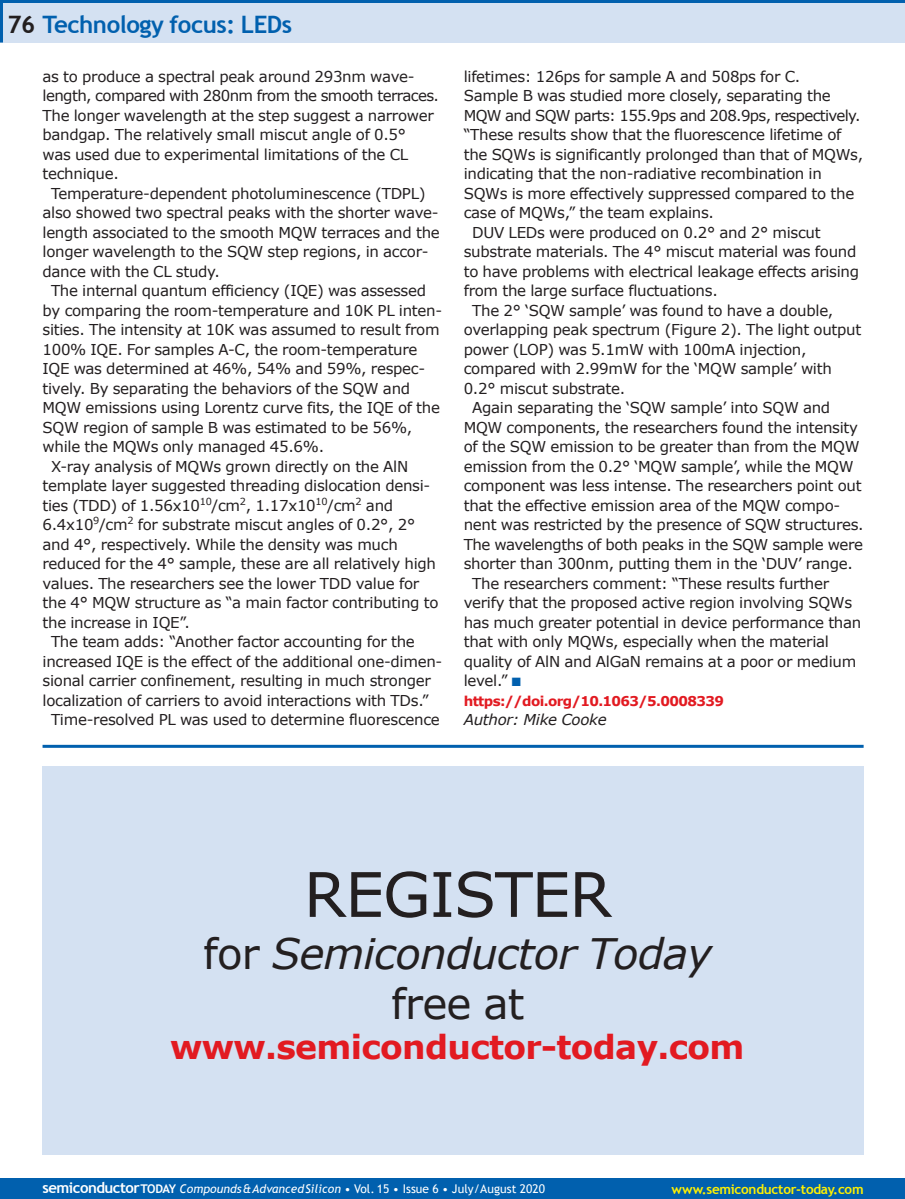
<style>
.page{position:relative;width:905px;height:1199px;background:#fff}
.page>*{position:absolute;margin:0;border:0;box-sizing:border-box;transform-origin:0 0}
.t1{font:61.5px "Verdana";letter-spacing:-.02em;color:#231f20}
.t2{font:italic 42px/49.5px "Verdana";letter-spacing:-.02em;color:#231f20;text-align:center}
.t3{font:700 33px "Verdana";letter-spacing:-.02em;color:#e21a21}
.t4{font:700 24px "Trebuchet MS";letter-spacing:-.02em;color:#0160ae}
.t5{font:15px "Verdana";letter-spacing:-.02em;color:#231f20}
.t6{font:15px "Verdana";letter-spacing:-.04em;color:#231f20}
.t7{font:15px "Verdana";letter-spacing:-.045em;color:#231f20}
.t8{font:italic 15px "Verdana";letter-spacing:-.02em;color:#231f20}
.t9{font:700 13.5px "Verdana";letter-spacing:-.045em;color:#e21a21}
.t10{font:700 13.5px "Trebuchet MS";letter-spacing:-.02em;color:#fff101}
.t11{font:12px "Trebuchet MS";letter-spacing:.005em;color:#fff}
.s1{color:#231f20}
.s2{color:#0160ae}
.s3{font-style:normal}
.s4{font-weight:700;font-size:15px}
.s5{font-weight:700}
.s6{font-style:italic}
</style>
<div class="page">
<div style="left:0;top:0;width:904px;height:43px;background:#d4e1f2"></div>
<hr style="left:0;top:0;width:3px;height:43px;background:#0160ae">
<hr style="left:0;top:0;width:904px;height:3px;background:#0160ae">
<div style="left:0;top:1178px;width:904px;height:20px;background:#0160ae"></div>
<div style="left:43px;top:766px;width:820px;height:388px;background:#d4e1f2"></div>
<hr style="left:43px;top:745px;width:820px;height:3px;background:#0160ae">
<p class="t4" style="left:7px;top:10px;width:286px"><span class="s1">76</span> Technology focus: LEDs</p>
<p class="t5" style="left:43px;top:66px;width:373px">as to produce a spectral peak around 293nm wave-</p>
<p class="t6" style="left:43px;top:86px;width:398px">length, compared with 280nm from the smooth terraces.</p>
<p class="t5" style="left:43px;top:105px;width:393px">The longer wavelength at the step suggest a narrower</p>
<p class="t5" style="left:43px;top:125px;width:365px">bandgap. The relatively small miscut angle of 0.5°</p>
<p class="t5" style="left:43px;top:144px;width:367px">was used due to experimental limitations of the CL</p>
<p class="t5" style="left:43px;top:164px;width:78px">technique.</p>
<p class="t5" style="left:51px;top:183px;width:376px">Temperature-dependent photoluminescence (TDPL)</p>
<p class="t5" style="left:43px;top:203px;width:397px">also showed two spectral peaks with the shorter wave-</p>
<p class="t5" style="left:43px;top:222px;width:399px">length associated to the smooth MQW terraces and the</p>
<p class="t5" style="left:43px;top:242px;width:387px">longer wavelength to the SQW step regions, in accor-</p>
<p class="t5" style="left:43px;top:261px;width:179px">dance with the CL study.</p>
<p class="t5" style="left:51px;top:281px;width:376px">The internal quantum efficiency (IQE) was assessed</p>
<p class="t5" style="left:43px;top:300px;width:401px">by comparing the room-temperature and 10K PL inten-</p>
<p class="t5" style="left:43px;top:320px;width:398px">sities. The intensity at 10K was assumed to result from</p>
<p class="t5" style="left:43px;top:339px;width:376px">100% IQE. For samples A-C, the room-temperature</p>
<p class="t5" style="left:43px;top:359px;width:384px">IQE was determined at 46%, 54% and 59%, respec-</p>
<p class="t5" style="left:43px;top:378px;width:369px">tively. By separating the behaviors of the SQW and</p>
<p class="t5" style="left:43px;top:398px;width:399px">MQW emissions using Lorentz curve fits, the IQE of the</p>
<p class="t5" style="left:43px;top:417px;width:371px">SQW region of sample B was estimated to be 56%,</p>
<p class="t5" style="left:43px;top:437px;width:283px">while the MQWs only managed 45.6%.</p>
<p class="t5" style="left:51px;top:456px;width:359px">X-ray analysis of MQWs grown directly on the AlN</p>
<p class="t5" style="left:43px;top:476px;width:389px">template layer suggested threading dislocation densi-</p>
<p class="t5" style="left:43px;top:495px;width:352px">ties (TDD) of 1.56x10<sup>10</sup>/cm<sup>2</sup>, 1.17x10<sup>10</sup>/cm<sup>2</sup> and</p>
<p class="t5" style="left:43px;top:515px;width:374px">6.4x10<sup>9</sup>/cm<sup>2</sup> for substrate miscut angles of 0.2°, 2°</p>
<p class="t5" style="left:43px;top:534px;width:357px">and 4°, respectively. While the density was much</p>
<p class="t5" style="left:43px;top:554px;width:395px">reduced for the 4° sample, these are all relatively high</p>
<p class="t5" style="left:43px;top:573px;width:378px">values. The researchers see the lower TDD value for</p>
<p class="t5" style="left:43px;top:593px;width:397px">the 4° MQW structure as “a main factor contributing to</p>
<p class="t5" style="left:43px;top:612px;width:149px">the increase in IQE”.</p>
<p class="t5" style="left:51px;top:632px;width:365px">The team adds: “Another factor accounting for the</p>
<p class="t5" style="left:43px;top:651px;width:401px">increased IQE is the effect of the additional one-dimen-</p>
<p class="t5" style="left:43px;top:671px;width:390px">sional carrier confinement, resulting in much stronger</p>
<p class="t5" style="left:43px;top:690px;width:388px">localization of carriers to avoid interactions with TDs.”</p>
<p class="t5" style="left:51px;top:710px;width:390px">Time-resolved PL was used to determine fluorescence</p>
<p class="t5" style="left:463px;top:66px;width:338px">lifetimes: 126ps for sample A and 508ps for C.</p>
<p class="t5" style="left:463px;top:86px;width:368px">Sample B was studied more closely, separating the</p>
<p class="t7" style="left:463px;top:105px;width:398px">MQW and SQW parts: 155.9ps and 208.9ps, respectively.</p>
<p class="t5" style="left:463px;top:125px;width:379px">“These results show that the fluorescence lifetime of</p>
<p class="t5" style="left:463px;top:144px;width:401px">the SQWs is significantly prolonged than that of MQWs,</p>
<p class="t5" style="left:463px;top:164px;width:359px">indicating that the non-radiative recombination in</p>
<p class="t5" style="left:463px;top:183px;width:392px">SQWs is more effectively suppressed compared to the</p>
<p class="t5" style="left:463px;top:203px;width:252px">case of MQWs,” the team explains.</p>
<p class="t5" style="left:472px;top:222px;width:350px">DUV LEDs were produced on 0.2° and 2° miscut</p>
<p class="t5" style="left:463px;top:242px;width:394px">substrate materials. The 4° miscut material was found</p>
<p class="t5" style="left:463px;top:261px;width:397px">to have problems with electrical leakage effects arising</p>
<p class="t5" style="left:463px;top:281px;width:255px">from the large surface fluctuations.</p>
<p class="t5" style="left:472px;top:300px;width:363px">The 2° ‘SQW sample’ was found to have a double,</p>
<p class="t5" style="left:463px;top:320px;width:399px">overlapping peak spectrum (Figure 2). The light output</p>
<p class="t5" style="left:463px;top:339px;width:344px">power (LOP) was 5.1mW with 100mA injection,</p>
<p class="t5" style="left:463px;top:359px;width:369px">compared with 2.99mW for the ‘MQW sample’ with</p>
<p class="t5" style="left:463px;top:378px;width:163px">0.2° miscut substrate.</p>
<p class="t5" style="left:472px;top:398px;width:359px">Again separating the ‘SQW sample’ into SQW and</p>
<p class="t5" style="left:463px;top:417px;width:396px">MQW components, the researchers found the intensity</p>
<p class="t5" style="left:463px;top:437px;width:397px">of the SQW emission to be greater than from the MQW</p>
<p class="t5" style="left:463px;top:456px;width:391px">emission from the 0.2° ‘MQW sample’, while the MQW</p>
<p class="t5" style="left:463px;top:476px;width:399px">component was less intense. The researchers point out</p>
<p class="t5" style="left:463px;top:495px;width:378px">that the effective emission area of the MQW compo-</p>
<p class="t5" style="left:463px;top:515px;width:401px">nent was restricted by the presence of SQW structures.</p>
<p class="t5" style="left:463px;top:534px;width:401px">The wavelengths of both peaks in the SQW sample were</p>
<p class="t5" style="left:463px;top:554px;width:390px">shorter than 300nm, putting them in the ‘DUV’ range.</p>
<p class="t5" style="left:472px;top:573px;width:358px">The researchers comment: “These results further</p>
<p class="t5" style="left:463px;top:593px;width:390px">verify that the proposed active region involving SQWs</p>
<p class="t5" style="left:463px;top:612px;width:399px">has much greater potential in device performance than</p>
<p class="t5" style="left:463px;top:632px;width:367px">that with only MQWs, especially when the material</p>
<p class="t5" style="left:463px;top:651px;width:394px">quality of AlN and AlGaN remains at a poor or medium</p>
<p class="t5" style="left:463px;top:671px;width:59px">level.” <span class="s2">■</span></p>
<p class="t9" style="left:463px;top:692px;width:262px">https://doi.org/10.1063/5.0008339</p>
<p class="t8" style="left:463px;top:710px;width:144px">Author: Mike Cooke</p>
<p class="t1" style="left:304px;top:855px;width:310px">REGISTER</p>
<p class="t2" style="left:203px;top:927px;width:510px"><span class="s3">for</span> Semiconductor Today <span class="s3">free at</span></p>
<p class="t3" style="left:170px;top:1025px;width:576px">www.semiconductor-today.com</p>
<p class="t11" style="left:43px;top:1181px;width:504px"><span class="s4">semiconductor</span><span class="s5">TODAY</span> <span class="s6">Compounds&amp;AdvancedSilicon</span> • Vol. 15 • Issue 6 • July/August 2020</p>
<p class="t10" style="left:671px;top:1180px;width:194px">www.semiconductor-today.com</p>
</div>
